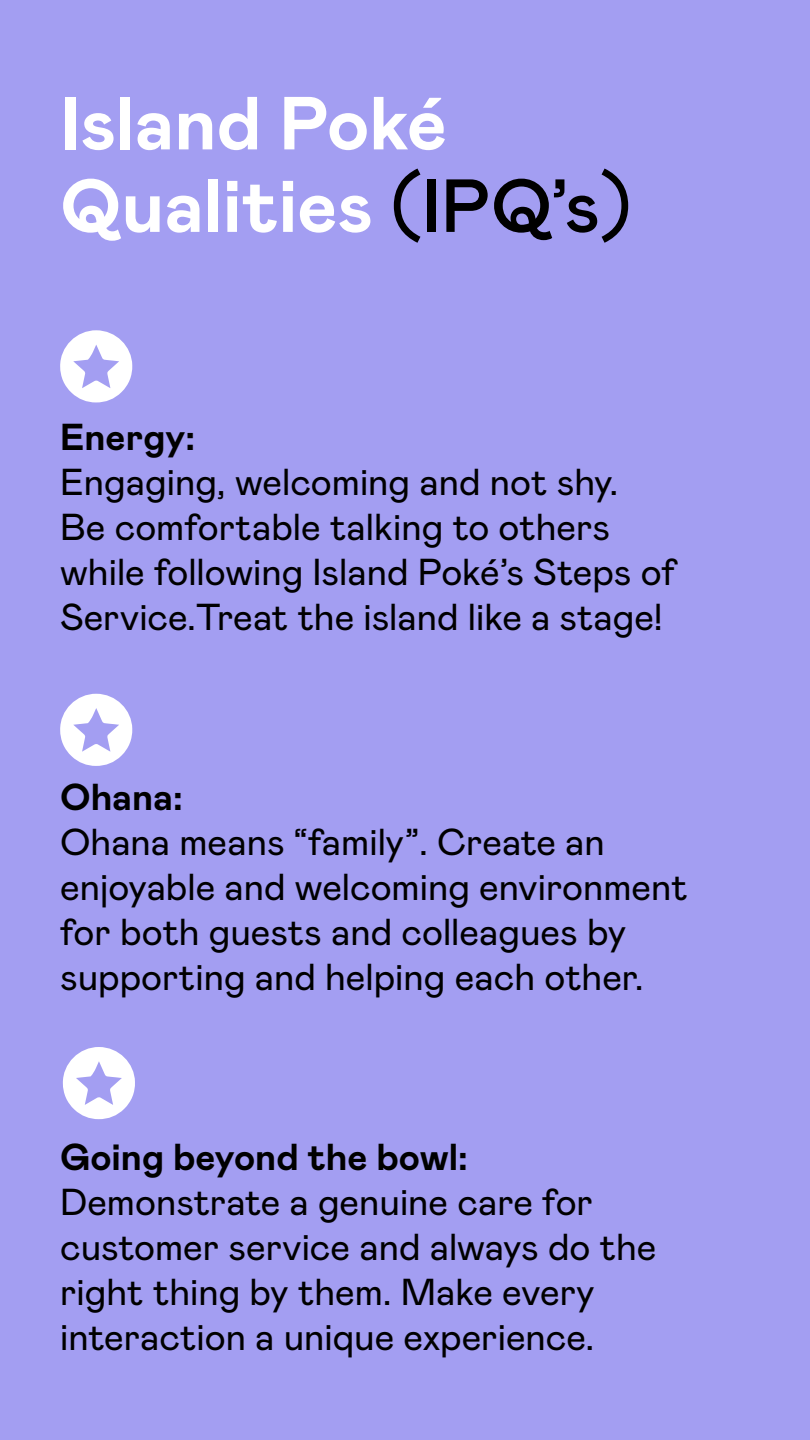
<style>
.page{position:relative;width:810px;height:1440px;background:#a39ef2}
.page>*{position:absolute;margin:0;border:0;box-sizing:border-box;transform-origin:0 0}
.t1{font:700 75px "Mabry Pro";color:#fff}
.t2{font:37.5px/45px "Mabry Pro";color:#000}
.t3{font:700 37.5px "Mabry Pro";color:#000}
.s1{font-weight:500;color:#000}
</style>
<div class="page">
<svg style="left:60px;top:330px;width:72px;height:73px"></svg>
<svg style="left:60px;top:694px;width:72px;height:72px"></svg>
<svg style="left:63px;top:1047px;width:72px;height:72px"></svg>
<p class="t1" style="left:60px;top:70px;width:388px">Island Poké</p>
<p class="t1" style="left:60px;top:152px;width:573px">Qualities <span class="s1">(IPQ’s)</span></p>
<p class="t3" style="left:60px;top:410px;width:136px">Energy:</p>
<p class="t2" style="left:60px;top:458px;width:560px">Engaging, welcoming and not shy.</p>
<p class="t2" style="left:60px;top:503px;width:617px">Be comfortable talking to others while following Island Poké’s Steps of<br>Service.Treat the island like a stage!</p>
<p class="t3" style="left:60px;top:770px;width:124px">Ohana:</p>
<p class="t2" style="left:60px;top:818px;width:629px">Ohana means “family”. Create an enjoyable and welcoming environment for both guests and colleagues by supporting and helping each other.</p>
<p class="t3" style="left:60px;top:1130px;width:409px">Going beyond the bowl:</p>
<p class="t2" style="left:60px;top:1178px;width:598px">Demonstrate a genuine care for customer service and always do the right thing by them. Make every interaction a unique experience.</p>
</div>
